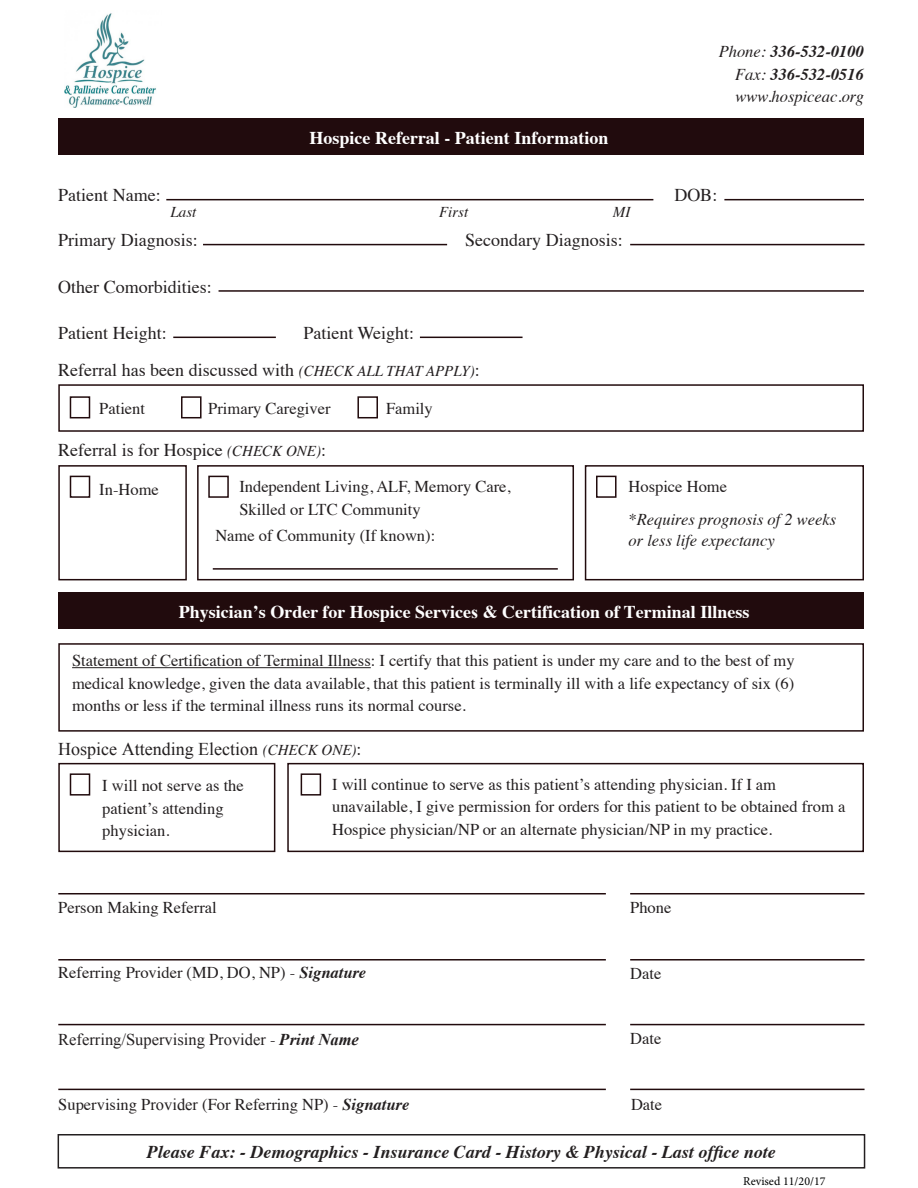
<style>
.page{position:relative;width:918px;height:1188px;background:#fff}
.page>*{position:absolute;margin:0;border:0;box-sizing:border-box;transform-origin:0 0}
.t1{font:18px "Times";color:#231f20}
.t2{font:700 18px "Times";color:#fff}
.t3{font:italic 700 18px "Times";color:#231f20}
.t4{font:18px "Times New Roman";color:#231f20}
.t5{font:16.5px/22.5px "Times";color:#231f20}
.t6{font:italic 16.5px "Times";color:#231f20}
.t7{font:16.5px "Times New Roman";color:#231f20}
.t8{font:italic 700 16.5px "Times";color:#231f20}
.t9{font:italic 15px "Times";color:#231f20}
.t10{font:12px "Minion Pro";color:#000}
.s1{font-style:italic;font-size:15px}
.s2{font-weight:400}
.s3{font-family:"Times New Roman"}
.s4{font-family:"Times";font-style:italic;font-size:15px}
.s5{font-family:"Times"}
.s6{font-weight:700;font-style:italic}
.s7{font-family:"Times";font-weight:700;font-style:italic}
</style>
<div class="page">
<div style="left:58px;top:119px;width:806px;height:36px;background:#210b0d"></div>
<div style="left:58px;top:592px;width:806px;height:37px;background:#210b0d"></div>
<div style="left:58px;top:1134px;width:807px;height:35px;border:2px solid #231f20"></div>
<hr style="left:166px;top:199px;width:487px;height:1px;background:#210b0d">
<hr style="left:203px;top:244px;width:244px;height:1px;background:#210b0d">
<hr style="left:630px;top:244px;width:235px;height:1px;background:#210b0d">
<hr style="left:58px;top:893px;width:548px;height:1px;background:#210b0d">
<hr style="left:58px;top:959px;width:548px;height:2px;background:#210b0d">
<hr style="left:58px;top:1024px;width:548px;height:1px;background:#210b0d">
<hr style="left:58px;top:1089px;width:548px;height:1px;background:#210b0d">
<hr style="left:630px;top:893px;width:235px;height:1px;background:#210b0d">
<hr style="left:630px;top:959px;width:235px;height:2px;background:#210b0d">
<hr style="left:630px;top:1024px;width:235px;height:1px;background:#210b0d">
<hr style="left:630px;top:1089px;width:235px;height:1px;background:#210b0d">
<hr style="left:219px;top:290px;width:645px;height:2px;background:#210b0d">
<hr style="left:173px;top:337px;width:103px;height:1px;background:#210b0d">
<hr style="left:420px;top:337px;width:103px;height:1px;background:#210b0d">
<hr style="left:724px;top:199px;width:140px;height:1px;background:#210b0d">
<hr style="left:213px;top:568px;width:345px;height:2px;background:#210b0d">
<div style="left:70px;top:396px;width:20px;height:22px;border:2px solid #210b0d"></div>
<div style="left:70px;top:476px;width:20px;height:22px;border:2px solid #210b0d"></div>
<div style="left:70px;top:773px;width:20px;height:23px;border:2px solid #210b0d"></div>
<div style="left:58px;top:384px;width:806px;height:48px;border:2px solid #210b0d"></div>
<div style="left:58px;top:465px;width:129px;height:115px;border:2px solid #210b0d"></div>
<div style="left:58px;top:763px;width:217px;height:89px;border:2px solid #210b0d"></div>
<div style="left:181px;top:396px;width:21px;height:22px;border:2px solid #210b0d"></div>
<div style="left:357px;top:396px;width:21px;height:22px;border:2px solid #210b0d"></div>
<hr style="left:72px;top:667px;width:299px;height:1px;background:#231f20">
<div style="left:197px;top:465px;width:377px;height:115px;border:2px solid #210b0d"></div>
<div style="left:287px;top:763px;width:577px;height:89px;border:2px solid #210b0d"></div>
<div style="left:585px;top:465px;width:279px;height:115px;border:2px solid #210b0d"></div>
<div style="left:58px;top:643px;width:806px;height:89px;border:2px solid #210b0d"></div>
<div style="left:208px;top:476px;width:21px;height:22px;border:2px solid #210b0d"></div>
<div style="left:301px;top:773px;width:20px;height:23px;border:2px solid #210b0d"></div>
<div style="left:596px;top:476px;width:21px;height:22px;border:2px solid #210b0d"></div>
<img style="left:64px;top:13px;width:92px;height:94px">
<p class="t2" style="left:310px;top:120px;width:300px">Hospice Referral - Patient Information</p>
<p class="t1" style="left:58px;top:178px;width:104px">Patient Name:</p>
<p class="t1" style="left:58px;top:223px;width:141px">Primary Diagnosis:</p>
<p class="t1" style="left:465px;top:223px;width:159px">Secondary Diagnosis:</p>
<p class="t9" style="left:171px;top:199px;width:27px">Last</p>
<p class="t9" style="left:439px;top:199px;width:31px">First</p>
<p class="t9" style="left:613px;top:199px;width:19px">MI</p>
<p class="t1" style="left:58px;top:270px;width:155px">Other Comorbidities:</p>
<p class="t1" style="left:58px;top:316px;width:110px">Patient Height:</p>
<p class="t1" style="left:58px;top:353px;width:423px">Referral has been discussed with <span class="s1">(CHECK ALL THAT APPLY)</span>:</p>
<p class="t1" style="left:303px;top:316px;width:112px">Patient Weight:</p>
<p class="t5" style="left:99px;top:396px;width:47px">Patient</p>
<p class="t5" style="left:208px;top:396px;width:124px">Primary Caregiver</p>
<p class="t5" style="left:386px;top:396px;width:48px">Family</p>
<p class="t1" style="left:58px;top:434px;width:269px">Referral is for Hospice <span class="s1">(CHECK ONE)</span>:</p>
<p class="t8" style="left:719px;top:36px;width:147px"><span class="s2">Phone:</span> 336-532-0100</p>
<p class="t8" style="left:735px;top:59px;width:130px"><span class="s2">Fax:</span> 336-532-0516</p>
<p class="t6" style="left:736px;top:83px;width:130px">www.hospiceac.org</p>
<p class="t1" style="left:674px;top:178px;width:45px">DOB:</p>
<p class="t5" style="left:99px;top:477px;width:61px">In-Home</p>
<p class="t5" style="left:239px;top:474px;width:273px">Independent Living, ALF, Memory Care,<br>Skilled or LTC Community</p>
<p class="t5" style="left:629px;top:474px;width:100px">Hospice Home</p>
<p class="t6" style="left:629px;top:505px;width:209px">*Requires prognosis of 2 weeks</p>
<p class="t5" style="left:215px;top:523px;width:221px">Name of Community (If known):</p>
<p class="t6" style="left:629px;top:526px;width:148px">or less life expectancy</p>
<p class="t2" style="left:179px;top:595px;width:572px">Physician’s Order for Hospice Service<span class="s3">s</span> &amp; Certification of Terminal Illness</p>
<p class="t5" style="left:72px;top:648px;width:724px;text-align:justify">Statement of Certification of Terminal Illness: I certify that this patient is under my care and to the best of my medical knowledge, given the data available, that this patient is terminally ill with a life expectancy of six (6) months or less if the terminal illness runs its normal course.</p>
<p class="t4" style="left:58px;top:736px;width:305px">Hospice Attending Election <span class="s4">(CHECK ONE)</span><span class="s5">:</span></p>
<p class="t5" style="left:102px;top:773px;width:143px">I will not serve as the patient’s attending physician.</p>
<p class="t5" style="left:58px;top:895px;width:160px">Person Making Referral</p>
<p class="t5" style="left:332px;top:772px;width:515px">I will continue to serve as this patient’s attending physician. If I am unavailable, I give permission for orders for this patient to be obtained from a<br>Hospice physician/NP or an alternate physician/NP in my practice.</p>
<p class="t5" style="left:630px;top:895px;width:43px">Phone</p>
<p class="t5" style="left:58px;top:960px;width:309px">Referring Provider (MD, DO, NP) - <span class="s6">Signature</span></p>
<p class="t7" style="left:58px;top:1028px;width:302px">Referring/Supervising <span class="s5">P</span>rovider <span class="s5">-</span> <span class="s7">Print</span> <span class="s6">Name</span></p>
<p class="t5" style="left:630px;top:961px;width:33px">Date</p>
<p class="t5" style="left:630px;top:1026px;width:33px">Date</p>
<p class="t5" style="left:58px;top:1092px;width:353px">Supervising P<span class="s3">rovider</span> (For Referring NP) - <span class="s6">Signature</span></p>
<p class="t5" style="left:631px;top:1092px;width:33px">Date</p>
<p class="t3" style="left:147px;top:1135px;width:630px">Please Fax: - Demographics - Insurance Card - History &amp; Physical - Last office note</p>
<p class="t10" style="left:743px;top:1173px;width:84px">Revised 11/20/17</p>
</div>
